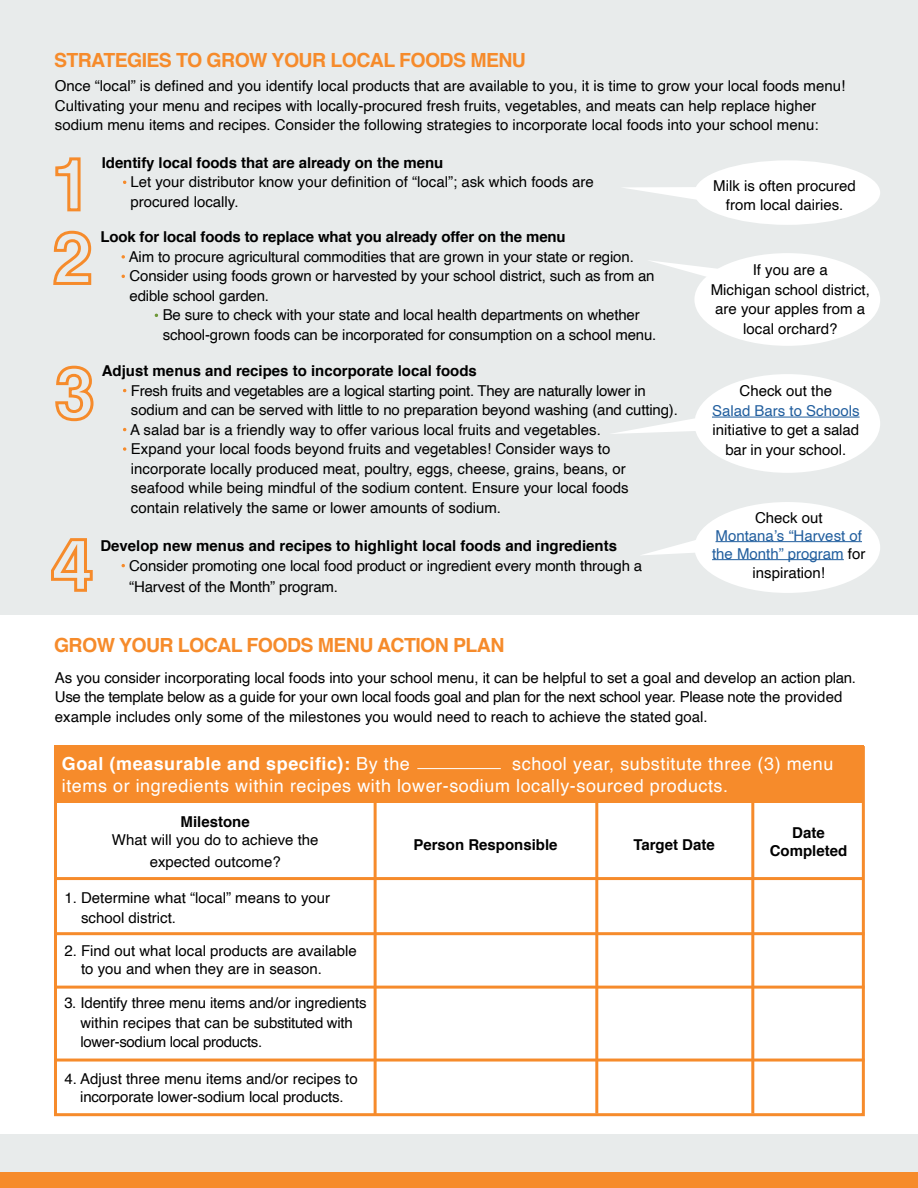
<style>
.page{position:relative;width:918px;height:1188px;background:#fff}
.page>*{position:absolute;margin:0;border:0;box-sizing:border-box;transform-origin:0 0}
.t1{font:700 19.5px "Helvetica";letter-spacing:-.03em;color:#f68b2b}
.t2{font:18px/21.6px "Helvetica";letter-spacing:.03em;color:#fff}
.t3{font:700 18px "Helvetica";letter-spacing:.03em;color:#fff}
.t4{font:15px/19.5px "Helvetica";color:#000}
.t5{font:700 15px/18px "Helvetica";color:#000;text-align:center}
.t6{font:15px "Helvetica";letter-spacing:-.02em;color:#000}
.t7{font:15px/18px "Helvetica";color:#215e9e}
.s1{color:#f68b2b}
.s2{color:#6e9839}
.s3{font-weight:700}
.s4{color:#000}
.s5{font-weight:400}
</style>
<div class="page">
<div style="left:0;top:1134px;width:918px;height:54px;background:#e8ebeb"></div>
<div style="left:0;top:0;width:918px;height:615px;background:#e8ebeb"></div>
<div style="left:0;top:1172px;width:918px;height:16px;background:#f68b2b"></div>
<div style="left:694px;top:160px;width:186px;height:65px;background:#fff;border-radius:50%"></div>
<svg style="left:623px;top:187px;width:73px;height:13px"></svg>
<div style="left:694px;top:253px;width:186px;height:93px;background:#fff;border-radius:50%"></div>
<svg style="left:652px;top:261px;width:70px;height:20px"></svg>
<div style="left:694px;top:502px;width:186px;height:91px;background:#fff;border-radius:50%"></div>
<hr style="left:716px;top:541px;width:146px;height:1px;background:#215e9e">
<hr style="left:712px;top:559px;width:132px;height:1px;background:#215e9e">
<svg style="left:643px;top:540px;width:53px;height:15px"></svg>
<div style="left:694px;top:374px;width:186px;height:99px;background:#fff;border-radius:50%"></div>
<hr style="left:712px;top:417px;width:148px;height:1px;background:#215e9e">
<svg style="left:612px;top:418px;width:84px;height:16px"></svg>
<div style="left:54px;top:745px;width:810px;height:57px;background:#f68b2b"></div>
<hr style="left:374px;top:799px;width:3px;height:316px;background:#f68b2b">
<div style="left:54px;top:746px;width:811px;height:370px;border:3px solid #f68b2b"></div>
<hr style="left:595px;top:800px;width:3px;height:313px;background:#f68b2b">
<hr style="left:751px;top:795px;width:3px;height:318px;background:#f68b2b">
<hr style="left:417px;top:768px;width:84px;height:1px;background:#fff">
<svg style="left:55px;top:365px;width:39px;height:57px"></svg>
<svg style="left:55px;top:157px;width:26px;height:55px"></svg>
<svg style="left:53px;top:230px;width:39px;height:55px"></svg>
<svg style="left:51px;top:538px;width:42px;height:54px"></svg>
<hr style="left:55px;top:877px;width:808px;height:3px;background:#f68b2b">
<hr style="left:57px;top:1059px;width:807px;height:3px;background:#f68b2b">
<hr style="left:57px;top:986px;width:807px;height:3px;background:#f68b2b">
<hr style="left:57px;top:932px;width:807px;height:3px;background:#f68b2b">
<h1 class="t1" style="left:54px;top:44px;width:474px">STRATEGIES TO GROW YOUR LOCAL FOODS MENU</h1>
<p class="t4" style="left:55px;top:77px;width:792px">Once “local” is defined and you identify local products that are available to you, it is time to grow your local foods menu!<br>Cultivating your menu and recipes with locally-procured fresh fruits, vegetables, and meats can help replace higher sodium menu items and recipes. Consider the following strategies to incorporate local foods into your school menu:</p>
<p class="t5" style="left:102px;top:154px;width:343px">Identify local foods that are already on the menu</p>
<p class="t4" style="left:123px;top:173px;width:473px"><span class="s1">·</span> Let your distributor know your definition of “local”; ask which foods are</p>
<p class="t4" style="left:130px;top:192px;width:110px">procured locally.</p>
<p class="t5" style="left:100px;top:228px;width:467px">Look for local foods to replace what you already offer on the menu</p>
<p class="t4" style="left:121px;top:247px;width:514px"><span class="s1">·</span> Aim to procure agricultural commodities that are grown in your state or region.</p>
<p class="t4" style="left:121px;top:267px;width:535px"><span class="s1">·</span> Consider using foods grown or harvested by your school district, such as from an</p>
<p class="t4" style="left:130px;top:286px;width:141px">edible school garden.</p>
<p class="t4" style="left:154px;top:306px;width:487px"><span class="s2">·</span> Be sure to check with your state and local health departments on whether</p>
<p class="t4" style="left:163px;top:325px;width:495px">school-grown foods can be incorporated for consumption on a school menu.</p>
<p class="t5" style="left:102px;top:362px;width:377px">Adjust menus and recipes to incorporate local foods</p>
<p class="t6" style="left:123px;top:379px;width:525px"><span class="s1">·</span> Fresh fruits and vegetables are a logical starting point. They are naturally lower in</p>
<p class="t4" style="left:131px;top:401px;width:548px">sodium and can be served with little to no preparation beyond washing (and cutting).</p>
<p class="t4" style="left:123px;top:420px;width:480px"><span class="s1">·</span> A salad bar is a friendly way to offer various local fruits and vegetables.</p>
<p class="t4" style="left:123px;top:440px;width:489px"><span class="s1">·</span> Expand your local foods beyond fruits and vegetables! Consider ways to</p>
<p class="t4" style="left:131px;top:459px;width:496px">incorporate locally produced meat, poultry, eggs, cheese, grains, beans, or</p>
<p class="t4" style="left:131px;top:479px;width:499px">seafood while being mindful of the sodium content. Ensure your local foods</p>
<p class="t4" style="left:131px;top:498px;width:372px">contain relatively the same or lower amounts of sodium.</p>
<p class="t4" style="left:121px;top:537px;width:523px;text-indent:-21px"><span class="s3">Develop new menus and recipes to highlight local foods and ingredients<br></span><span class="s1">·</span> Consider promoting one local food product or ingredient every month through a</p>
<p class="t4" style="left:129px;top:578px;width:210px">“Harvest of the Month” program.</p>
<p class="t4" style="left:713px;top:176px;width:144px;text-align:center">Milk is often procured from local dairies.</p>
<p class="t4" style="left:711px;top:261px;width:161px;text-align:center">If you are a<br>Michigan school district, are your apples from a local orchard?</p>
<p class="t4" style="left:740px;top:382px;width:94px">Check out the</p>
<p class="t7" style="left:712px;top:402px;width:149px">Salad Bars to Schools</p>
<p class="t4" style="left:713px;top:421px;width:148px;text-align:center">initiative to get a salad bar in your school.</p>
<p class="t4" style="left:755px;top:508px;width:69px">Check out</p>
<p class="t7" style="left:712px;top:527px;width:155px">Montana’s “Harvest of the Month” program <span class="s4">for</span></p>
<p class="t4" style="left:753px;top:563px;width:74px">inspiration!</p>
<h1 class="t1" style="left:54px;top:629px;width:452px">GROW YOUR LOCAL FOODS MENU ACTION PLAN</h1>
<p class="t4" style="left:55px;top:668px;width:803px">As you consider incorporating local foods into your school menu, it can be helpful to set a goal and develop an action plan.<br>Use the template below as a guide for your own local foods goal and plan for the next school year. Please note the provided example includes only some of the milestones you would need to reach to achieve the stated goal.</p>
<p class="t3" style="left:62px;top:749px;width:350px">Goal (measurable and specific): <span class="s5">By the</span></p>
<p class="t2" style="left:62px;top:753px;width:773px;text-indent:450px">school year, substitute three (3) menu items or ingredients within recipes with lower-sodium locally-sourced products.</p>
<p class="t5" style="left:181px;top:813px;width:71px">Milestone</p>
<p class="t4" style="left:112px;top:830px;width:208px;line-height:21.6px;text-align:center">What will you do to achieve the expected outcome?</p>
<p class="t5" style="left:413px;top:836px;width:146px">Person Responsible</p>
<p class="t5" style="left:633px;top:836px;width:83px">Target Date</p>
<p class="t4" style="left:81px;top:888px;width:251px;text-indent:-17px">1. Determine what “local” means to your school district.</p>
<p class="t4" style="left:81px;top:943px;width:277px;line-height:18px;text-indent:-17px">2. Find out what local products are available to you and when they are in season.</p>
<p class="t4" style="left:80px;top:994px;width:288px;text-indent:-16px">3. Identify three menu items and/or ingredients within recipes that can be substituted with lower-sodium local products.</p>
<p class="t4" style="left:64px;top:1071px;width:295px;line-height:18px;text-align:center">4. Adjust three menu items and/or recipes to incorporate lower-sodium local products.</p>
<p class="t5" style="left:770px;top:824px;width:79px">Date<br>Completed</p>
</div>
